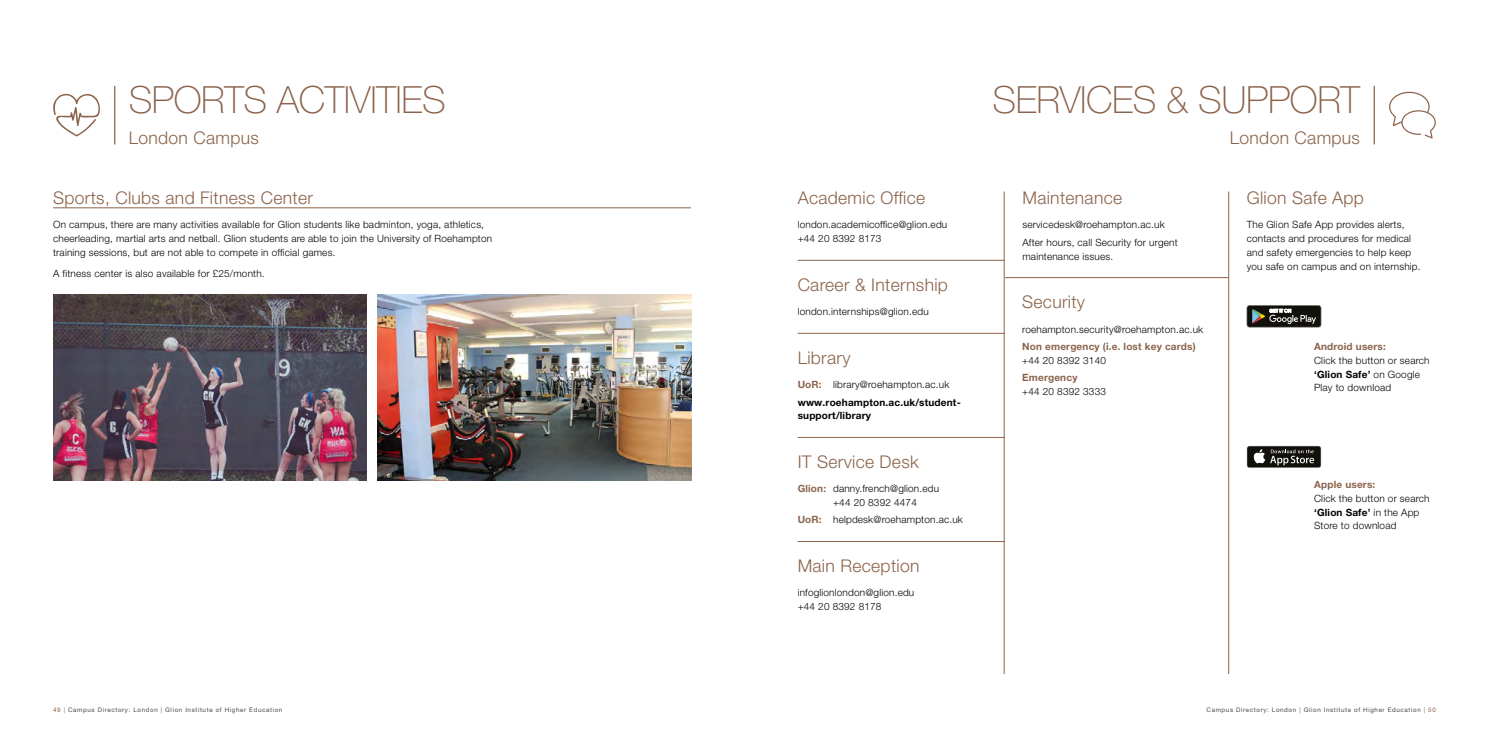
<style>
.page{position:relative;width:1489px;height:745px;background:#fff}
.page>*{position:absolute;margin:0;border:0;box-sizing:border-box;transform-origin:0 0}
.t1{font:100 37.5px "Helvetica Neue LT Pro";letter-spacing:-.01em;color:#8b634b}
.t2{font:300 17.5px "Helvetica Neue LT Pro";letter-spacing:.02em;color:#8b634b}
.t3{font:300 10px/13.8px "Helvetica Neue LT Pro";letter-spacing:.02em;color:#000}
.t4{font:700 10px/17.2px "Helvetica Neue LT Pro";letter-spacing:.02em;color:#000}
.t5{font:700 10px "Helvetica Neue LT Pro";letter-spacing:.02em;color:#8b634b}
.t6{font:6.25px "Helvetica Neue LT Pro";letter-spacing:.1em;color:#4a4a49}
.s1{color:#8b634b}
.s2{font-weight:300}
.s3{font-weight:700;color:#8b634b}
.s4{font-weight:700}
</style>
<div class="page">
<hr style="left:53px;top:207px;width:638px;height:1px;background:#8b634b">
<img style="left:377px;top:294px;width:314px;height:186px">
<img style="left:53px;top:294px;width:314px;height:186px">
<hr style="left:114px;top:86px;width:1px;height:58px;background:#8b634b">
<svg style="left:53px;top:93px;width:47px;height:43px"></svg>
<svg style="left:1389px;top:92px;width:46px;height:46px"></svg>
<hr style="left:1373px;top:86px;width:1px;height:58px;background:#8b634b">
<hr style="left:797px;top:260px;width:207px;height:1px;background:#8b634b">
<hr style="left:1004px;top:277px;width:224px;height:1px;background:#8b634b">
<hr style="left:1228px;top:191px;width:1px;height:482px;background:#8b634b">
<hr style="left:1003px;top:191px;width:1px;height:482px;background:#8b634b">
<hr style="left:797px;top:333px;width:207px;height:1px;background:#8b634b">
<hr style="left:797px;top:437px;width:207px;height:1px;background:#8b634b">
<hr style="left:797px;top:541px;width:207px;height:1px;background:#8b634b">
<div style="left:1246px;top:445px;width:74px;height:22px;background:#e4e4e4;border-radius:3px"></div>
<div style="left:1247px;top:446px;width:73px;height:21px;background:#12100b;border-radius:2px"></div>
<svg style="left:1253px;top:449px;width:60px;height:16px"></svg>
<svg style="left:1246px;top:305px;width:74px;height:22px;background:#40403a"></svg>
<h1 class="t1" style="left:129px;top:78px;width:318px">SPORTS ACTIVITIES</h1>
<h2 class="t2" style="left:129px;top:127px;width:132px">London Campus</h2>
<h2 class="t2" style="left:53px;top:187px;width:261px">Sports, Clubs and Fitness Center</h2>
<p class="t3" style="left:53px;top:218px;width:440px">On campus, there are many activities available for Glion students like badminton, yoga, athletics, cheerleading, martial arts and netball. Glion students are able to join the University of Roehampton training sessions, but are not able to compete in official games.</p>
<p class="t3" style="left:53px;top:266px;width:213px">A fitness center is also available for £25/month.</p>
<h2 class="t2" style="left:797px;top:187px;width:129px">Academic Office</h2>
<p class="t3" style="left:797px;top:218px;width:151px">london.academicoffice@glion.edu +44 20 8392 8173</p>
<h2 class="t2" style="left:797px;top:274px;width:152px">Career &amp; Internship</h2>
<p class="t3" style="left:797px;top:304px;width:133px">london.internships@glion.edu</p>
<h2 class="t2" style="left:797px;top:347px;width:54px">Library</h2>
<p class="t4" style="left:797px;top:375px;width:164px"><span class="s1">UoR:</span> <span class="s2">library@roehampton.ac.uk </span>www.roehampton.ac.uk/student-</p>
<p class="t4" style="left:797px;top:406px;width:75px">support/library</p>
<h2 class="t2" style="left:797px;top:450px;width:123px">IT Service Desk</h2>
<p class="t3" style="left:833px;top:481px;width:107px;text-indent:-35px"><span class="s3">Glion:</span> danny.french@glion.edu +44 20 8392 4474</p>
<p class="t3" style="left:797px;top:512px;width:167px"><span class="s3">UoR:</span> helpdesk@roehampton.ac.uk</p>
<h2 class="t2" style="left:797px;top:554px;width:123px">Main Reception</h2>
<p class="t3" style="left:797px;top:585px;width:118px">infoglionlondon@glion.edu +44 20 8392 8178</p>
<h1 class="t1" style="left:992px;top:78px;width:369px">SERVICES &amp; SUPPORT</h1>
<h2 class="t2" style="left:1229px;top:127px;width:132px">London Campus</h2>
<h2 class="t2" style="left:1022px;top:187px;width:101px">Maintenance</h2>
<p class="t3" style="left:1022px;top:216px;width:157px;line-height:17.2px">servicedesk@roehampton.ac.uk<br>After hours, call Security for urgent</p>
<p class="t3" style="left:1022px;top:249px;width:92px">maintenance issues.</p>
<h2 class="t2" style="left:1022px;top:291px;width:64px">Security</h2>
<p class="t3" style="left:1022px;top:322px;width:183px">roehampton.security@roehampton.ac.uk</p>
<p class="t5" style="left:1022px;top:340px;width:175px">Non emergency (i.e. lost key cards)</p>
<p class="t3" style="left:1022px;top:353px;width:85px">+44 20 8392 3140</p>
<p class="t5" style="left:1022px;top:371px;width:57px">Emergency</p>
<p class="t3" style="left:1022px;top:384px;width:85px">+44 20 8392 3333</p>
<h2 class="t2" style="left:1246px;top:187px;width:119px">Glion Safe App</h2>
<p class="t3" style="left:1246px;top:218px;width:175px">The Glion Safe App provides alerts, contacts and procedures for medical and safety emergencies to help keep you safe on campus and on internship.</p>
<p class="t5" style="left:1313px;top:340px;width:73px">Android users:</p>
<p class="t3" style="left:1313px;top:353px;width:117px">Click the button or search <span class="s4">‘Glion Safe’</span> on Google<br>Play to download</p>
<p class="t5" style="left:1313px;top:478px;width:63px">Apple users:</p>
<p class="t3" style="left:1313px;top:491px;width:117px">Click the button or search <span class="s4">‘Glion Safe’</span> in the App<br>Store to download</p>
<p class="t6" style="left:53px;top:705px;width:231px"><span class="s1">49 |</span> Campus Directory: London <span class="s1">|</span> Glion Institute of Higher Education</p>
<p class="t6" style="left:1206px;top:705px;width:231px">Campus Directory: London <span class="s1">|</span> Glion Institute of Higher Education <span class="s1">| 50</span></p>
</div>
